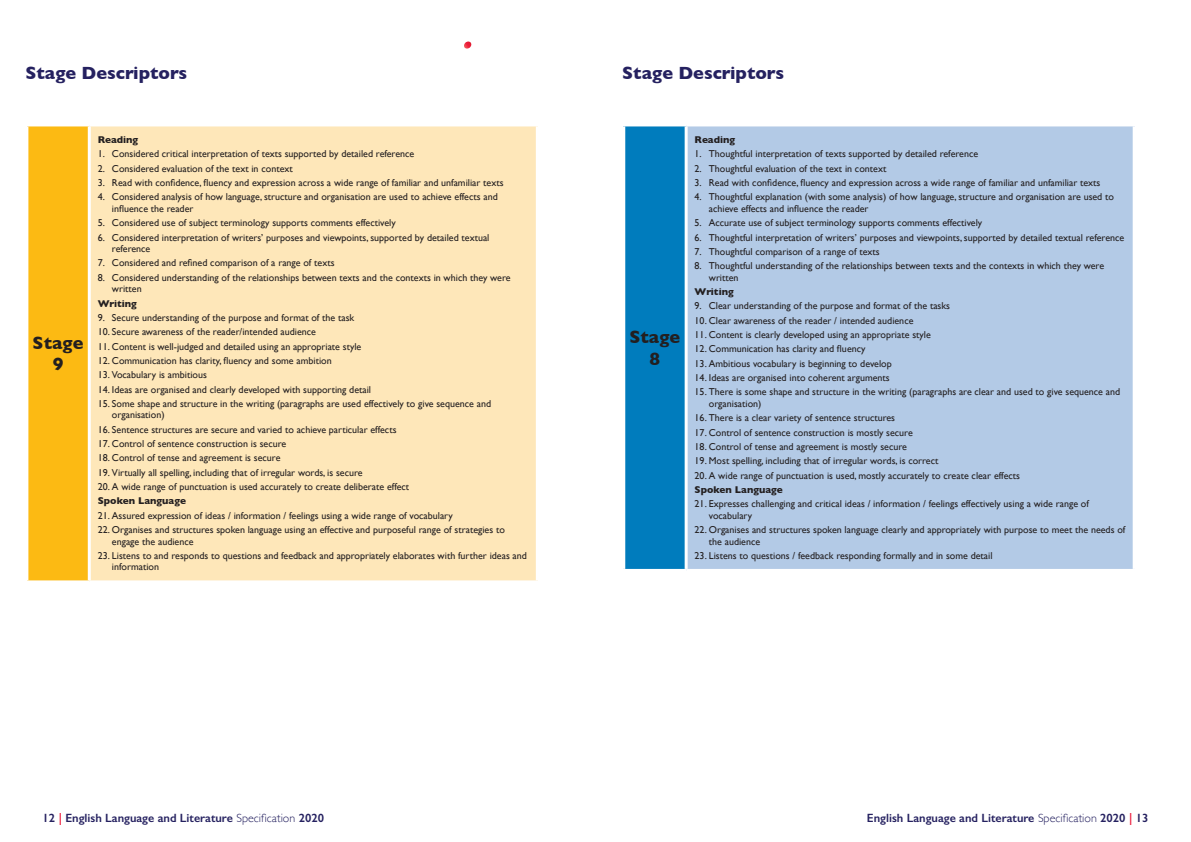
<style>
.page{position:relative;width:1191px;height:842px;background:#fff}
.page>*{position:absolute;margin:0;border:0;box-sizing:border-box;transform-origin:0 0}
.t1{font:700 18px "Gill Sans";color:#252160}
.t2{font:700 18px/21.6px "Gill Sans";color:#231f20;text-align:center}
.t3{font:600 12px "Gill Sans";color:#252160}
.t4{font:10px/11.5px "Gill Sans";color:#231f20}
.t5{font:700 10px "Gill Sans";color:#231f20}
.s1{color:#ed1a3b}
.s2{font-weight:300}
</style>
<div class="page">
<div style="left:27px;top:125px;width:62px;height:457px;background:#fcba13"></div>
<div style="left:89px;top:125px;width:448px;height:457px;background:#fee7b9"></div>
<hr style="left:25px;top:123px;width:64px;height:3px;background:#fff">
<hr style="left:89px;top:123px;width:450px;height:3px;background:#fff">
<hr style="left:88px;top:126px;width:3px;height:454px;background:#fff">
<hr style="left:25px;top:580px;width:64px;height:3px;background:#fff">
<hr style="left:89px;top:580px;width:450px;height:3px;background:#fff">
<hr style="left:25px;top:126px;width:3px;height:454px;background:#fff">
<hr style="left:536px;top:126px;width:3px;height:454px;background:#fff">
<svg style="left:464px;top:42px;width:8px;height:7px"></svg>
<div style="left:624px;top:125px;width:62px;height:445px;background:#007cbd"></div>
<div style="left:686px;top:125px;width:448px;height:445px;background:#b3cae6"></div>
<hr style="left:622px;top:123px;width:64px;height:3px;background:#fff">
<hr style="left:686px;top:123px;width:449px;height:3px;background:#fff">
<hr style="left:684px;top:126px;width:3px;height:443px;background:#fff">
<hr style="left:622px;top:569px;width:64px;height:3px;background:#fff">
<hr style="left:686px;top:569px;width:449px;height:3px;background:#fff">
<hr style="left:622px;top:126px;width:3px;height:443px;background:#fff">
<hr style="left:1132px;top:126px;width:3px;height:443px;background:#fff">
<h1 class="t1" style="left:25px;top:59px;width:163px">Stage Descriptors</h1>
<h1 class="t1" style="left:622px;top:59px;width:163px">Stage Descriptors</h1>
<h1 class="t2" style="left:33px;top:331px;width:52px">Stage<br>9</h1>
<p class="t5" style="left:98px;top:132px;width:42px">Reading</p>
<p class="t4" style="left:98px;top:148px;width:318px">1. Considered critical interpretation of texts supported by detailed reference</p>
<p class="t4" style="left:98px;top:163px;width:196px">2. Considered evaluation of the text in context</p>
<p class="t4" style="left:98px;top:177px;width:407px">3. Read with confidence, fluency and expression across a wide range of familiar and unfamiliar texts</p>
<p class="t4" style="left:112px;top:191px;width:387px;text-indent:-14px">4. Considered analysis of how language, structure and organisation are used to achieve effects and influence the reader</p>
<p class="t4" style="left:98px;top:217px;width:299px">5. Considered use of subject terminology supports comments effectively</p>
<p class="t4" style="left:112px;top:231px;width:379px;text-indent:-14px">6. Considered interpretation of writers’ purposes and viewpoints, supported by detailed textual reference</p>
<p class="t4" style="left:98px;top:257px;width:238px">7. Considered and refined comparison of a range of texts</p>
<p class="t4" style="left:112px;top:272px;width:400px;text-indent:-14px">8. Considered understanding of the relationships between texts and the contexts in which they were written</p>
<p class="t5" style="left:98px;top:295px;width:41px">Writing</p>
<p class="t4" style="left:98px;top:312px;width:258px">9. Secure understanding of the purpose and format of the task</p>
<p class="t4" style="left:98px;top:326px;width:220px">10. Secure awareness of the reader/intended audience</p>
<p class="t4" style="left:98px;top:340px;width:265px">11. Content is well-judged and detailed using an appropriate style</p>
<p class="t4" style="left:98px;top:355px;width:235px">12. Communication has clarity, fluency and some ambition</p>
<p class="t4" style="left:98px;top:369px;width:111px">13. Vocabulary is ambitious</p>
<p class="t4" style="left:98px;top:383px;width:275px">14. Ideas are organised and clearly developed with supporting detail</p>
<p class="t4" style="left:112px;top:398px;width:381px;text-indent:-14px">15. Some shape and structure in the writing (paragraphs are used effectively to give sequence and organisation)</p>
<p class="t4" style="left:98px;top:424px;width:300px">16. Sentence structures are secure and varied to achieve particular effects</p>
<p class="t4" style="left:98px;top:438px;width:190px">17. Control of sentence construction is secure</p>
<p class="t4" style="left:98px;top:452px;width:184px">18. Control of tense and agreement is secure</p>
<p class="t4" style="left:98px;top:467px;width:266px">19. Virtually all spelling, including that of irregular words, is secure</p>
<p class="t4" style="left:98px;top:481px;width:313px">20. A wide range of punctuation is used accurately to create deliberate effect</p>
<p class="t5" style="left:98px;top:493px;width:90px">Spoken Language</p>
<p class="t4" style="left:98px;top:510px;width:357px">21. Assured expression of ideas / information / feelings using a wide range of vocabulary</p>
<p class="t4" style="left:112px;top:524px;width:394px;text-indent:-14px">22. Organises and structures spoken language using an effective and purposeful range of strategies to engage the audience</p>
<p class="t4" style="left:112px;top:550px;width:416px;text-indent:-14px">23. Listens to and responds to questions and feedback and appropriately elaborates with further ideas and information</p>
<h1 class="t2" style="left:629px;top:326px;width:52px">Stage<br>8</h1>
<p class="t5" style="left:694px;top:132px;width:42px">Reading</p>
<p class="t4" style="left:694px;top:148px;width:285px">1. Thoughtful interpretation of texts supported by detailed reference</p>
<p class="t4" style="left:694px;top:163px;width:193px">2. Thoughtful evaluation of the text in context</p>
<p class="t4" style="left:694px;top:177px;width:407px">3. Read with confidence, fluency and expression across a wide range of familiar and unfamiliar texts</p>
<p class="t4" style="left:709px;top:191px;width:407px;text-indent:-14px">4. Thoughtful explanation (with some analysis) of how language, structure and organisation are used to achieve effects and influence the reader</p>
<p class="t4" style="left:694px;top:217px;width:289px">5. Accurate use of subject terminology supports comments effectively</p>
<p class="t4" style="left:694px;top:231px;width:431px">6. Thoughtful interpretation of writers’ purposes and viewpoints, supported by detailed textual reference</p>
<p class="t4" style="left:694px;top:246px;width:186px">7. Thoughtful comparison of a range of texts</p>
<p class="t4" style="left:709px;top:260px;width:397px;text-indent:-14px">8. Thoughtful understanding of the relationships between texts and the contexts in which they were written</p>
<p class="t5" style="left:694px;top:284px;width:41px">Writing</p>
<p class="t4" style="left:694px;top:300px;width:257px">9. Clear understanding of the purpose and format of the tasks</p>
<p class="t4" style="left:694px;top:315px;width:220px">10. Clear awareness of the reader / intended audience</p>
<p class="t4" style="left:694px;top:329px;width:238px">11. Content is clearly developed using an appropriate style</p>
<p class="t4" style="left:694px;top:343px;width:172px">12. Communication has clarity and fluency</p>
<p class="t4" style="left:694px;top:358px;width:198px">13. Ambitious vocabulary is beginning to develop</p>
<p class="t4" style="left:694px;top:372px;width:197px">14. Ideas are organised into coherent arguments</p>
<p class="t4" style="left:709px;top:386px;width:413px;text-indent:-14px">15. There is some shape and structure in the writing (paragraphs are clear and used to give sequence and organisation)</p>
<p class="t4" style="left:694px;top:412px;width:202px">16. There is a clear variety of sentence structures</p>
<p class="t4" style="left:694px;top:426px;width:220px">17. Control of sentence construction is mostly secure</p>
<p class="t4" style="left:694px;top:441px;width:214px">18. Control of tense and agreement is mostly secure</p>
<p class="t4" style="left:694px;top:455px;width:245px">19. Most spelling, including that of irregular words, is correct</p>
<p class="t4" style="left:694px;top:469px;width:327px">20. A wide range of punctuation is used, mostly accurately to create clear effects</p>
<p class="t5" style="left:694px;top:482px;width:90px">Spoken Language</p>
<p class="t4" style="left:709px;top:498px;width:381px;text-indent:-14px">21. Expresses challenging and critical ideas / information / feelings effectively using a wide range of vocabulary</p>
<p class="t4" style="left:709px;top:524px;width:418px;text-indent:-14px">22. Organises and structures spoken language clearly and appropriately with purpose to meet the needs of the audience</p>
<p class="t4" style="left:694px;top:550px;width:299px">23. Listens to questions / feedback responding formally and in some detail</p>
<p class="t3" style="left:43px;top:811px;width:283px">12 <span class="s1">|</span> English Language and Literature <span class="s2">Specification</span> 2020</p>
<p class="t3" style="left:867px;top:811px;width:283px">English Language and Literature <span class="s2">Specification</span> 2020 <span class="s1">|</span> 13</p>
</div>
